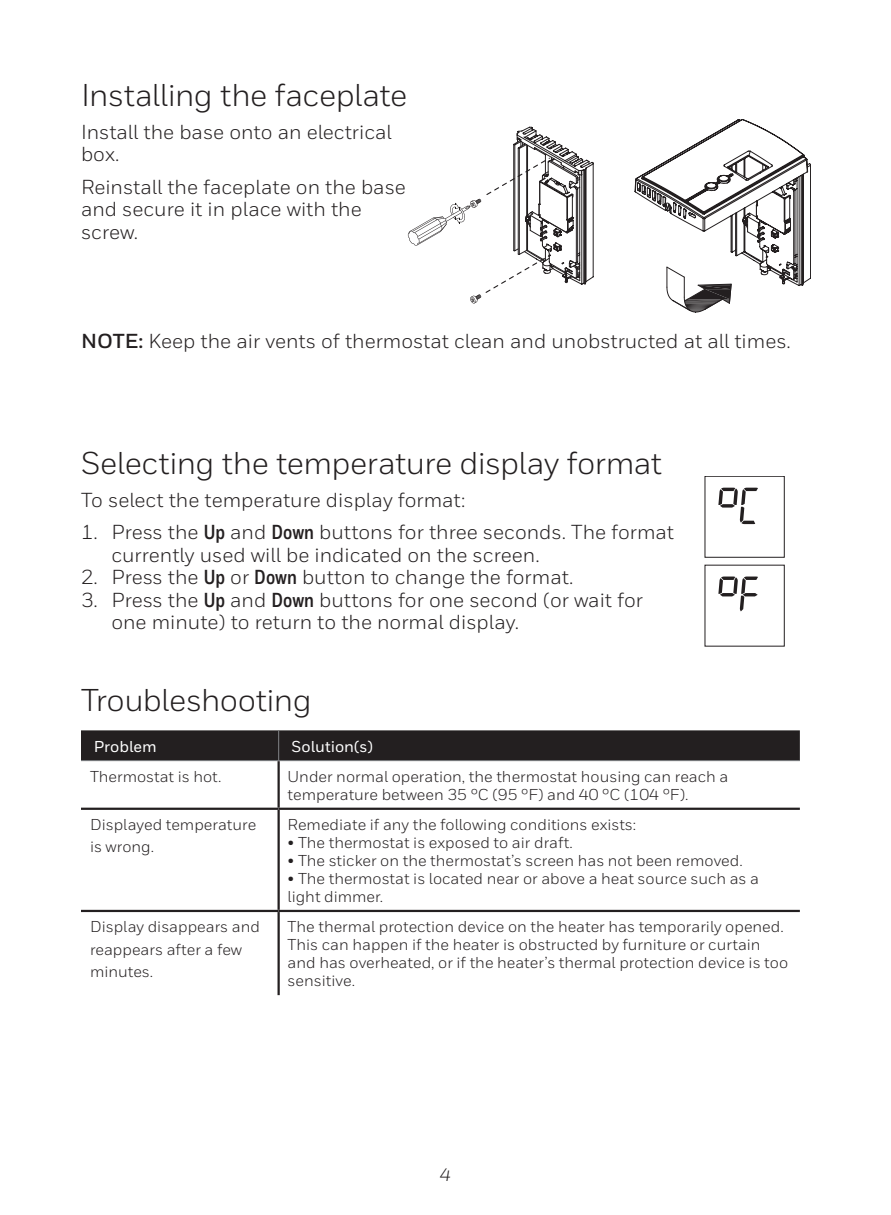
<style>
.page{position:relative;width:891px;height:1215px;background:#fff}
.page>*{position:absolute;margin:0;border:0;box-sizing:border-box;transform-origin:0 0}
.Heading_1{font:31.5px "Honeywell Sans";letter-spacing:-.015em;color:#231f20}
.NOTE{font:20.25px/22.5px "Honeywell Sans";color:#231f20}
.Text_Sans{font:20.25px/22.5px "Honeywell Sans";color:#231f20}
.t1{font:italic 18px "Honeywell Sans";color:#231f20}
.Cell_Body_Small{font:15.75px/18px "Honeywell Sans";color:#231f20}
.Cell_Header_Small{font:500 15.75px "Honeywell Sans";color:#fff}
.s1{font-weight:700}
.s2{font-family:"Honeywell Cond";font-weight:700}
</style>
<div class="page">
<svg style="left:408px;top:126px;width:186px;height:177px"></svg>
<svg style="left:634px;top:119px;width:177px;height:194px"></svg>
<svg style="left:718px;top:488px;width:40px;height:36px"></svg>
<div style="left:705px;top:476px;width:80px;height:82px;border:1px solid #231f20"></div>
<svg style="left:718px;top:577px;width:40px;height:34px"></svg>
<div style="left:81px;top:730px;width:719px;height:30px;background:#231f20"></div>
<hr style="left:278px;top:761px;width:2px;height:47px;background:#231f20">
<hr style="left:81px;top:808px;width:198px;height:2px;background:#231f20">
<hr style="left:279px;top:808px;width:521px;height:2px;background:#231f20">
<hr style="left:278px;top:810px;width:2px;height:100px;background:#231f20">
<hr style="left:81px;top:910px;width:198px;height:2px;background:#231f20">
<hr style="left:279px;top:910px;width:521px;height:2px;background:#231f20">
<hr style="left:278px;top:912px;width:2px;height:83px;background:#231f20">
<hr style="left:81px;top:760px;width:198px;height:1px;background:#76787b">
<hr style="left:279px;top:760px;width:521px;height:1px;background:#76787b">
<hr style="left:278px;top:730px;width:1px;height:30px;background:#76787b">
<p class="Heading_1" style="left:81px;top:77px;width:328px">Installing the faceplate</p>
<p class="Text_Sans" style="left:81px;top:121px;width:312px">Install the base onto an electrical box.</p>
<p class="Text_Sans" style="left:81px;top:176px;width:326px">Reinstall the faceplate on the base and secure it in place with the screw.</p>
<p class="NOTE" style="left:81px;top:330px;width:711px"><span class="s1">NOTE:</span> Keep the air vents of thermostat clean and unobstructed at all times.</p>
<p class="Heading_1" style="left:81px;top:444px;width:583px">Selecting the temperature display format</p>
<p class="Text_Sans" style="left:81px;top:488px;width:386px">To select the temperature display format:</p>
<p class="NOTE" style="left:111px;top:521px;width:564px;text-indent:-30px">1. Press the <span class="s2">Up</span> and <span class="s2">Down</span> buttons for three seconds. The format currently used will be indicated on the screen.</p>
<p class="NOTE" style="left:81px;top:566px;width:494px">2. Press the <span class="s2">Up</span> or <span class="s2">Down</span> button to change the format.</p>
<p class="NOTE" style="left:111px;top:588px;width:533px;text-indent:-30px">3. Press the <span class="s2">Up</span> and <span class="s2">Down</span> buttons for one second (or wait for one minute) to return to the normal display.</p>
<p class="Heading_1" style="left:81px;top:682px;width:232px">Troubleshooting</p>
<p class="Cell_Header_Small" style="left:94px;top:737px;width:64px">Problem</p>
<p class="Cell_Header_Small" style="left:292px;top:737px;width:83px">Solution(s)</p>
<p class="Cell_Body_Small" style="left:90px;top:767px;width:133px">Thermostat is hot.</p>
<p class="Cell_Body_Small" style="left:288px;top:767px;width:442px">Under normal operation, the thermostat housing can reach a temperature between 35 °C (95 °F) and 40 °C (104 °F).</p>
<p class="Cell_Body_Small" style="left:90px;top:813px;width:168px;line-height:22.5px">Displayed temperature is wrong.</p>
<p class="Cell_Body_Small" style="left:288px;top:816px;width:350px">Remediate if any the following conditions exists:</p>
<p class="Cell_Body_Small" style="left:288px;top:834px;width:287px">• The thermostat is exposed to air draft.</p>
<p class="Cell_Body_Small" style="left:288px;top:852px;width:457px">• The sticker on the thermostat’s screen has not been removed.</p>
<p class="Cell_Body_Small" style="left:288px;top:870px;width:473px">• The thermostat is located near or above a heat source such as a light dimmer.</p>
<p class="Cell_Body_Small" style="left:90px;top:915px;width:171px;line-height:22.5px">Display disappears and reappears after a few minutes.</p>
<p class="Cell_Body_Small" style="left:288px;top:918px;width:502px">The thermal protection device on the heater has temporarily opened.<br>This can happen if the heater is obstructed by furniture or curtain and has overheated, or if the heater’s thermal protection device is too sensitive.</p>
<p class="t1" style="left:440px;top:1165px;width:13px">4</p>
</div>
